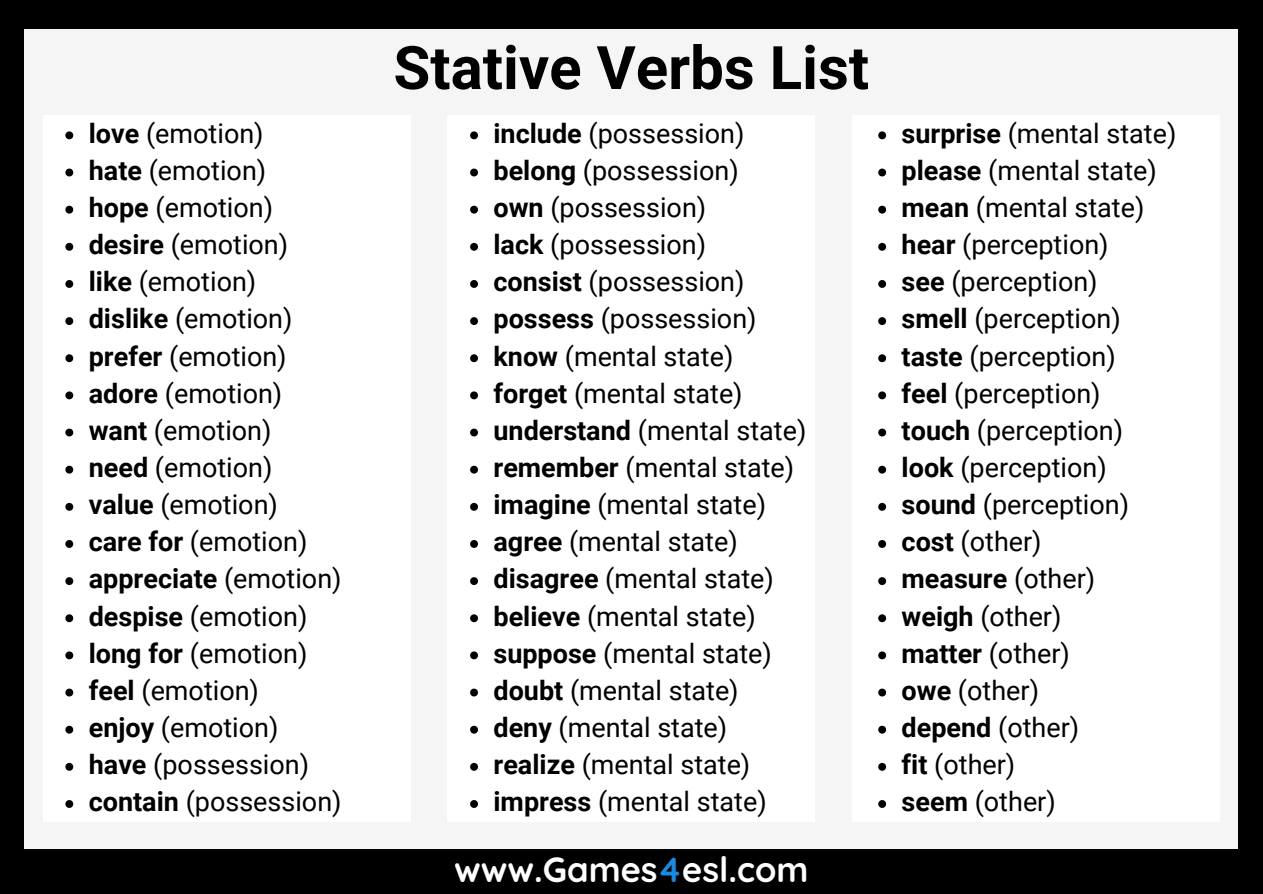
<style>
.page{position:relative;width:1263px;height:894px;background:#fff}
.page>*{position:absolute;margin:0;border:0;box-sizing:border-box;transform-origin:0 0}
.t1{font:700 60px "Roboto";color:#000}
.t2{font:700 34.8px "Quicksand";color:#fff}
.t3{font:27px/37px "Roboto";color:#000}
.s1{font-weight:700}
.s2{color:#1b89e0}
</style>
<div class="page">
<div style="left:0;top:0;width:1263px;height:893px;background:#000"></div>
<div style="left:24px;top:29px;width:1214px;height:819px;background:#f5f5f5"></div>
<div style="left:447px;top:115px;width:368px;height:706px;background:#fff"></div>
<div style="left:43px;top:115px;width:368px;height:706px;background:#fff"></div>
<div style="left:852px;top:115px;width:368px;height:706px;background:#fff"></div>
<svg style="left:470px;top:131px;width:8px;height:8px"></svg>
<svg style="left:470px;top:168px;width:8px;height:8px"></svg>
<svg style="left:470px;top:206px;width:8px;height:7px"></svg>
<svg style="left:470px;top:243px;width:8px;height:8px"></svg>
<svg style="left:470px;top:280px;width:8px;height:8px"></svg>
<svg style="left:470px;top:317px;width:8px;height:8px"></svg>
<svg style="left:470px;top:354px;width:8px;height:8px"></svg>
<svg style="left:470px;top:391px;width:8px;height:8px"></svg>
<svg style="left:470px;top:428px;width:8px;height:8px"></svg>
<svg style="left:470px;top:465px;width:8px;height:8px"></svg>
<svg style="left:470px;top:502px;width:8px;height:8px"></svg>
<svg style="left:470px;top:540px;width:8px;height:7px"></svg>
<svg style="left:470px;top:577px;width:8px;height:8px"></svg>
<svg style="left:470px;top:614px;width:8px;height:8px"></svg>
<svg style="left:470px;top:651px;width:8px;height:8px"></svg>
<svg style="left:470px;top:688px;width:8px;height:8px"></svg>
<svg style="left:470px;top:725px;width:8px;height:8px"></svg>
<svg style="left:470px;top:762px;width:8px;height:8px"></svg>
<svg style="left:470px;top:800px;width:8px;height:7px"></svg>
<svg style="left:878px;top:131px;width:8px;height:8px"></svg>
<svg style="left:878px;top:168px;width:8px;height:8px"></svg>
<svg style="left:878px;top:206px;width:8px;height:7px"></svg>
<svg style="left:878px;top:243px;width:8px;height:8px"></svg>
<svg style="left:878px;top:280px;width:8px;height:8px"></svg>
<svg style="left:878px;top:317px;width:8px;height:8px"></svg>
<svg style="left:878px;top:354px;width:8px;height:8px"></svg>
<svg style="left:878px;top:391px;width:8px;height:8px"></svg>
<svg style="left:878px;top:428px;width:8px;height:8px"></svg>
<svg style="left:878px;top:465px;width:8px;height:8px"></svg>
<svg style="left:878px;top:502px;width:8px;height:8px"></svg>
<svg style="left:878px;top:540px;width:8px;height:7px"></svg>
<svg style="left:878px;top:577px;width:8px;height:8px"></svg>
<svg style="left:878px;top:614px;width:8px;height:8px"></svg>
<svg style="left:878px;top:651px;width:8px;height:8px"></svg>
<svg style="left:878px;top:688px;width:8px;height:8px"></svg>
<svg style="left:878px;top:725px;width:8px;height:8px"></svg>
<svg style="left:878px;top:762px;width:8px;height:8px"></svg>
<svg style="left:878px;top:800px;width:8px;height:7px"></svg>
<svg style="left:65px;top:131px;width:8px;height:8px"></svg>
<svg style="left:65px;top:168px;width:8px;height:8px"></svg>
<svg style="left:65px;top:206px;width:8px;height:7px"></svg>
<svg style="left:65px;top:243px;width:8px;height:8px"></svg>
<svg style="left:65px;top:280px;width:8px;height:8px"></svg>
<svg style="left:65px;top:317px;width:8px;height:8px"></svg>
<svg style="left:65px;top:354px;width:8px;height:8px"></svg>
<svg style="left:65px;top:391px;width:8px;height:8px"></svg>
<svg style="left:65px;top:428px;width:8px;height:8px"></svg>
<svg style="left:65px;top:465px;width:8px;height:8px"></svg>
<svg style="left:65px;top:502px;width:8px;height:8px"></svg>
<svg style="left:65px;top:540px;width:8px;height:7px"></svg>
<svg style="left:65px;top:577px;width:8px;height:8px"></svg>
<svg style="left:65px;top:614px;width:8px;height:8px"></svg>
<svg style="left:65px;top:651px;width:8px;height:8px"></svg>
<svg style="left:65px;top:688px;width:8px;height:8px"></svg>
<svg style="left:65px;top:725px;width:8px;height:8px"></svg>
<svg style="left:65px;top:762px;width:8px;height:8px"></svg>
<svg style="left:65px;top:800px;width:8px;height:7px"></svg>
<p class="t3" style="left:89px;top:115px;width:254px"><span class="s1">love</span> (emotion)<br><span class="s1">hate</span> (emotion)<br><span class="s1">hope</span> (emotion) <span class="s1">desire</span> (emotion)<br><span class="s1">like</span> (emotion) <span class="s1">dislike</span> (emotion) <span class="s1">prefer</span> (emotion) <span class="s1">adore</span> (emotion) <span class="s1">want</span> (emotion)<br><span class="s1">need</span> (emotion) <span class="s1">value</span> (emotion)<br><span class="s1">care for</span> (emotion) <span class="s1">appreciate</span> (emotion) <span class="s1">despise</span> (emotion) <span class="s1">long for</span> (emotion) <span class="s1">feel</span> (emotion)<br><span class="s1">enjoy</span> (emotion) <span class="s1">have</span> (possession) <span class="s1">contain</span> (possession)</p>
<h1 class="t1" style="left:393px;top:33px;width:477px">Stative Verbs List</h1>
<p class="t3" style="left:493px;top:115px;width:314px"><span class="s1">include</span> (possession) <span class="s1">belong</span> (possession)<br><span class="s1">own</span> (possession)<br><span class="s1">lack</span> (possession)<br><span class="s1">consist</span> (possession) <span class="s1">possess</span> (possession) <span class="s1">know</span> (mental state) <span class="s1">forget</span> (mental state) <span class="s1">understand</span> (mental state) <span class="s1">remember</span> (mental state) <span class="s1">imagine</span> (mental state) <span class="s1">agree</span> (mental state) <span class="s1">disagree</span> (mental state) <span class="s1">believe</span> (mental state) <span class="s1">suppose</span> (mental state) <span class="s1">doubt</span> (mental state)<br><span class="s1">deny</span> (mental state) <span class="s1">realize</span> (mental state) <span class="s1">impress</span> (mental state)</p>
<p class="t3" style="left:902px;top:115px;width:276px"><span class="s1">surprise</span> (mental state) <span class="s1">please</span> (mental state) <span class="s1">mean</span> (mental state) <span class="s1">hear</span> (perception)<br><span class="s1">see</span> (perception)<br><span class="s1">smell</span> (perception) <span class="s1">taste</span> (perception)<br><span class="s1">feel</span> (perception)<br><span class="s1">touch</span> (perception) <span class="s1">look</span> (perception) <span class="s1">sound</span> (perception) <span class="s1">cost</span> (other)<br><span class="s1">measure</span> (other)<br><span class="s1">weigh</span> (other)<br><span class="s1">matter</span> (other)<br><span class="s1">owe</span> (other)<br><span class="s1">depend</span> (other)<br><span class="s1">fit</span> (other)<br><span class="s1">seem</span> (other)</p>
<p class="t2" style="left:454px;top:846px;width:356px">www.Games<span class="s2">4</span>esl.com</p>
</div>
